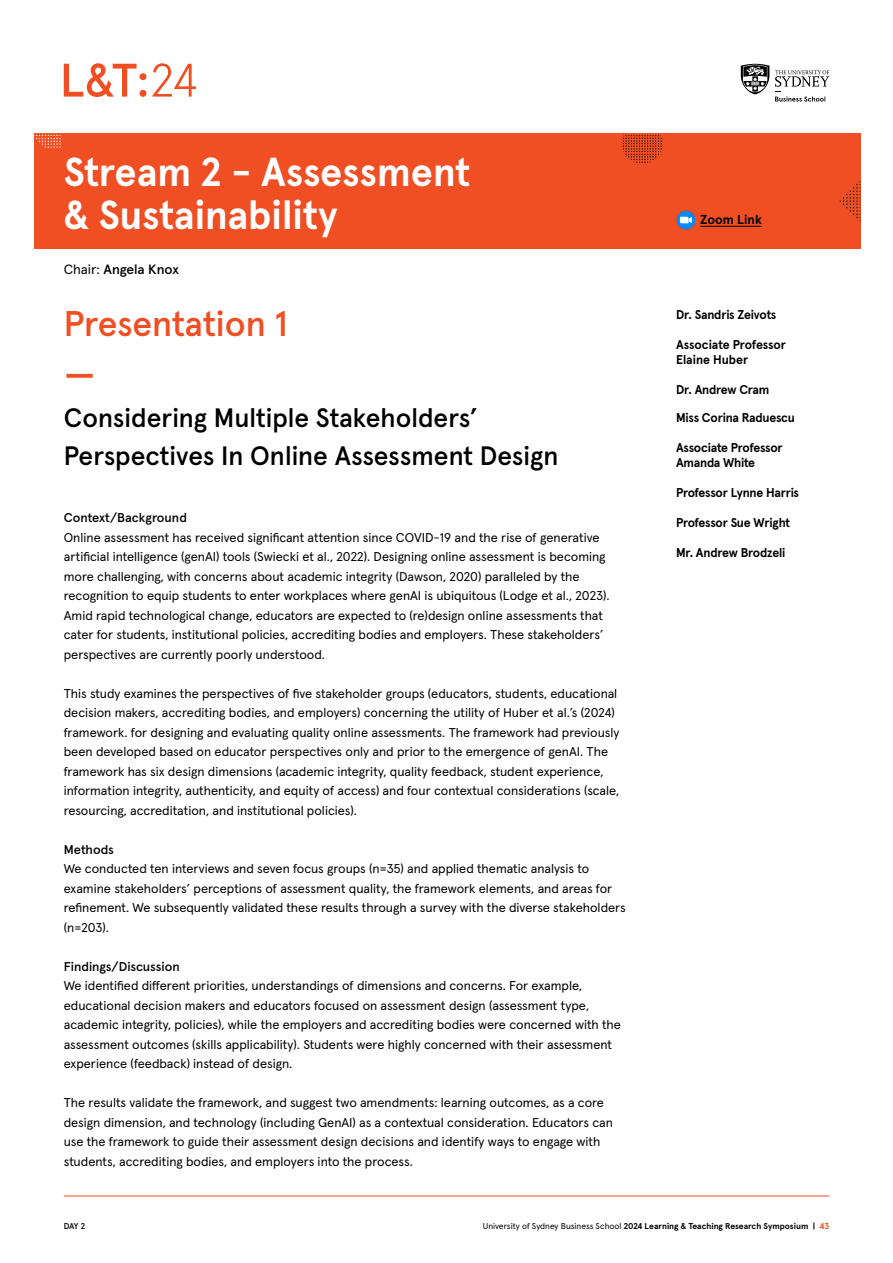
<style>
.page{position:relative;width:893px;height:1263px;background:#fff}
.page>*{position:absolute;margin:0;border:0;box-sizing:border-box;transform-origin:0 0}
.t1{font:500 41.7px "Apercu Pro";color:#f04e23}
.t2{font:700 40.5px/43.3px "Apercu Pro";letter-spacing:-.005em;color:#fff}
.t3{font:500 35.7px "Apercu Pro";letter-spacing:-.01em;color:#f04e23}
.t4{font:500 26.7px/38px "Apercu Pro";color:#000}
.t5{font:500 13.5px "Apercu Pro";letter-spacing:-.005em;color:#000}
.t6{font:700 13.05px "Apercu Pro";color:#000}
.t7{font:12.75px/19.5px "Apercu Pro";color:#000}
.t8{font:700 12.75px/15px "Apercu Pro";letter-spacing:-.015em;color:#000}
.t9{font:500 12.75px "Apercu Pro";color:#000}
.t10{font:700 8.4px "Apercu Pro";letter-spacing:-.005em;color:#000}
.t11{font:500 8.4px "Apercu Pro";color:#000}
.s1{font-weight:400}
.s2{color:#f04e23}
</style>
<div class="page">
<svg style="left:741px;top:64px;width:28px;height:30px"></svg>
<svg style="left:775px;top:70px;width:54px;height:32px"></svg>
<svg style="left:64px;top:63px;width:82px;height:34px"></svg>
<svg style="left:152px;top:63px;width:44px;height:34px"></svg>
<div style="left:34px;top:134px;width:826px;height:115px;background:#f04e23"></div>
<svg style="left:623px;top:135px;width:39px;height:28px"></svg>
<svg style="left:839px;top:181px;width:21px;height:41px"></svg>
<svg style="left:34px;top:133px;width:27px;height:15px"></svg>
<hr style="left:64px;top:1195px;width:765px;height:1px;background:#f04e23">
<img style="left:676px;top:211px;width:19px;height:18px">
<hr style="left:700px;top:226px;width:62px;height:1px;background:#000">
<h2 class="t2" style="left:64px;top:147px;width:408px">Stream 2 - Assessment &amp; Sustainability</h2>
<p class="t5" style="left:64px;top:259px;width:117px"><span class="s1">Chair:</span> Angela Knox</p>
<h3 class="t3" style="left:64px;top:295px;width:226px">Presentation 1</h3>
<h1 class="t1" style="left:64px;top:342px;width:33px">—</h1>
<h3 class="t4" style="left:64px;top:396px;width:496px">Considering Multiple Stakeholders’<br>Perspectives In Online Assessment Design</h3>
<p class="t9" style="left:64px;top:508px;width:125px">Context/Background</p>
<p class="t7" style="left:64px;top:526px;width:547px">Online assessment has received significant attention since COVID-19 and the rise of generative artificial intelligence (genAI) tools (Swiecki et al., 2022). Designing online assessment is becoming more challenging, with concerns about academic integrity (Dawson, 2020) paralleled by the recognition to equip students to enter workplaces where genAI is ubiquitous (Lodge et al., 2023).<br>Amid rapid technological change, educators are expected to (re)design online assessments that cater for students, institutional policies, accrediting bodies and employers. These stakeholders’ perspectives are currently poorly understood.</p>
<p class="t7" style="left:64px;top:682px;width:557px">This study examines the perspectives of five stakeholder groups (educators, students, educational decision makers, accrediting bodies, and employers) concerning the utility of Huber et al.’s (2024) framework. for designing and evaluating quality online assessments. The framework had previously been developed based on educator perspectives only and prior to the emergence of genAI. The framework has six design dimensions (academic integrity, quality feedback, student experience, information integrity, authenticity, and equity of access) and four contextual considerations (scale, resourcing, accreditation, and institutional policies).</p>
<p class="t9" style="left:64px;top:839px;width:52px">Methods</p>
<p class="t7" style="left:64px;top:858px;width:563px">We conducted ten interviews and seven focus groups (n=35) and applied thematic analysis to examine stakeholders’ perceptions of assessment quality, the framework elements, and areas for refinement. We subsequently validated these results through a survey with the diverse stakeholders (n=203).</p>
<p class="t9" style="left:64px;top:956px;width:118px">Findings/Discussion</p>
<p class="t7" style="left:64px;top:975px;width:559px">We identified different priorities, understandings of dimensions and concerns. For example, educational decision makers and educators focused on assessment design (assessment type, academic integrity, policies), while the employers and accrediting bodies were concerned with the assessment outcomes (skills applicability). Students were highly concerned with their assessment experience (feedback) instead of design.</p>
<p class="t7" style="left:64px;top:1092px;width:551px">The results validate the framework, and suggest two amendments: learning outcomes, as a core design dimension, and technology (including GenAI) as a contextual consideration. Educators can use the framework to guide their assessment design decisions and identify ways to engage with students, accrediting bodies, and employers into the process.</p>
<p class="t6" style="left:700px;top:209px;width:63px">Zoom Link</p>
<p class="t8" style="left:676px;top:306px;width:102px">Dr. Sandris Zeivots</p>
<p class="t8" style="left:676px;top:336px;width:111px">Associate Professor<br>Elaine Huber</p>
<p class="t8" style="left:676px;top:375px;width:120px;line-height:27.8px">Dr. Andrew Cram<br>Miss Corina Raduescu</p>
<p class="t8" style="left:676px;top:439px;width:108px">Associate Professor<br>Amanda White</p>
<p class="t8" style="left:676px;top:484px;width:125px">Professor Lynne Harris</p>
<p class="t8" style="left:676px;top:514px;width:116px">Professor Sue Wright</p>
<p class="t8" style="left:676px;top:544px;width:111px">Mr. Andrew Brodzeli</p>
<p class="t11" style="left:64px;top:1219px;width:23px">DAY 2</p>
<p class="t10" style="left:483px;top:1219px;width:348px"><span class="s1">University of Sydney Business School</span> 2024 Learning &amp; Teaching Research Symposium | <span class="s2">43</span></p>
</div>
